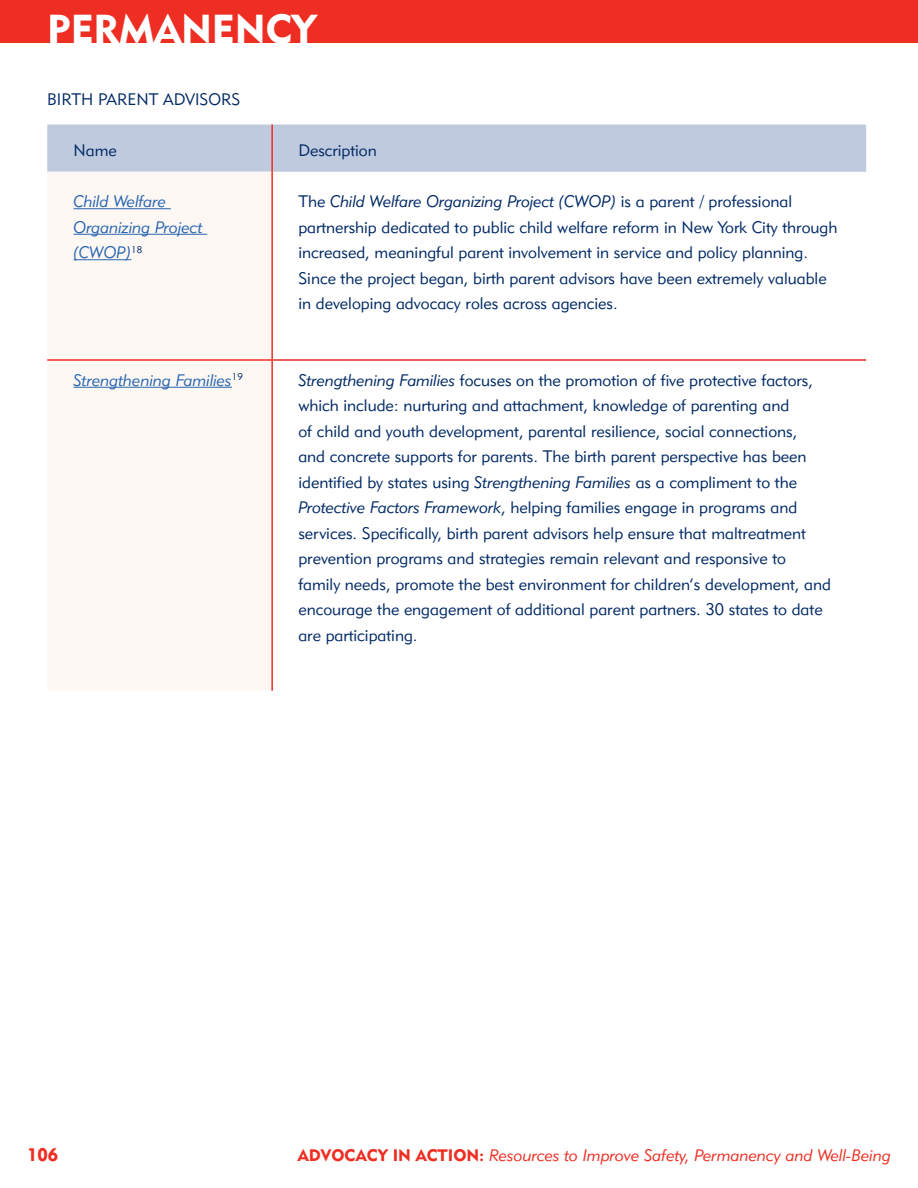
<style>
.page{position:relative;width:918px;height:1188px;background:#fff}
.page>*{position:absolute;margin:0;border:0;box-sizing:border-box;transform-origin:0 0}
.t1{font:39.9px "Geometric 415 BT Black A";color:#fff}
.t2{font:18px "Geometric 415 BT Black A";color:#ee2e22}
.Body{font:16.5px/25.5px "Geometric 415 BT Lite A";color:#002964}
.t3{font:16.5px "Geometric 415 BT Lite Italic A";color:#ee2e22}
.Body-2{font:16.5px/25.5px "Geometric 415 BT Lite Italic A";color:#2765b1}
.Subhead_3{font:16.5px "Geometric 415 BT Lite A";color:#002964}
.s1{font-family:"Geometric 415 BT Lite Italic A"}
.s2{font-family:"Geometric 415 BT Black A"}
</style>
<div class="page">
<div style="left:47px;top:124px;width:819px;height:48px;background:#c0cadf"></div>
<div style="left:48px;top:172px;width:223px;height:518px;background:#fef8f4"></div>
<hr style="left:47px;top:359px;width:225px;height:2px;background:#ee2e22">
<hr style="left:271px;top:124px;width:2px;height:48px;background:#ee2e22">
<hr style="left:271px;top:172px;width:2px;height:187px;background:#ee2e22">
<hr style="left:271px;top:361px;width:2px;height:330px;background:#ee2e22">
<hr style="left:272px;top:359px;width:594px;height:2px;background:#ee2e22">
<hr style="left:74px;top:208px;width:97px;height:1px;background:#2765b1">
<hr style="left:74px;top:234px;width:133px;height:1px;background:#2765b1">
<hr style="left:74px;top:259px;width:57px;height:1px;background:#2765b1">
<hr style="left:74px;top:387px;width:158px;height:1px;background:#2765b1">
<div style="left:0;top:0;width:918px;height:43px;background:#ee2e22"></div>
<h1 class="t1" style="left:47px;top:4px;width:271px">PERMANENCY</h1>
<p class="Subhead_3" style="left:47px;top:89px;width:195px">BIRTH PARENT ADVISORS</p>
<p class="Body" style="left:74px;top:137px;width:45px">Name</p>
<p class="Body" style="left:298px;top:137px;width:80px">Description</p>
<p class="Body-2" style="left:74px;top:188px;width:131px">Child Welfare<br>Organizing Project (CWOP)<sup>18</sup></p>
<p class="Body" style="left:298px;top:188px;width:541px">The <span class="s1">Child Welfare Organizing Project (CWOP)</span> is a parent / professional partnership dedicated to public child welfare reform in New York City through increased, meaningful parent involvement in service and policy planning.<br>Since the project began, birth parent advisors have been extremely valuable in developing advocacy roles across agencies.</p>
<p class="Body-2" style="left:74px;top:367px;width:171px">Strengthening Families<sup>19</sup></p>
<p class="Body" style="left:298px;top:367px;width:534px"><span class="s1">Strengthening Families</span> focuses on the promotion of five protective factors, which include: nurturing and attachment, knowledge of parenting and<br>of child and youth development, parental resilience, social connections,<br>and concrete supports for parents. The birth parent perspective has been identified by states using <span class="s1">Strengthening Families</span> as a compliment to the <span class="s1">Protective Factors Framework</span>, helping families engage in programs and services. Specifically, birth parent advisors help ensure that maltreatment prevention programs and strategies remain relevant and responsive to family needs, promote the best environment for children’s development, and encourage the engagement of additional parent partners. 30 states to date are participating.</p>
<p class="t2" style="left:27px;top:1144px;width:33px">106</p>
<p class="t3" style="left:298px;top:1145px;width:595px"><span class="s2">ADVOCACY IN ACTION:</span> Resources to Improve Safety, Permanency and Well-Being</p>
</div>
